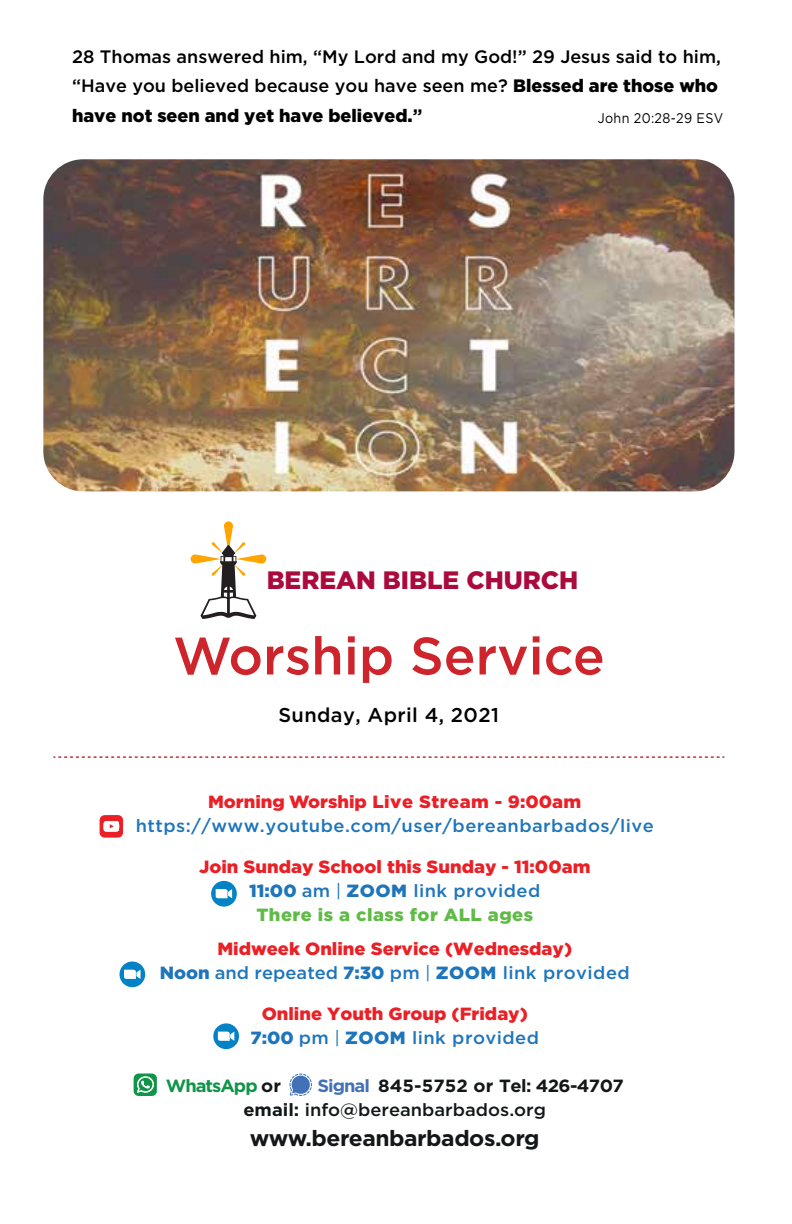
<style>
.page{position:relative;width:792px;height:1224px;background:#fff}
.page>*{position:absolute;margin:0;border:0;box-sizing:border-box;transform-origin:0 0}
.t1{font:500 52.6px "Gotham";color:#ce242b}
.t2{font:900 25.2px "Gotham";color:#ab0a3d}
.t3{font:700 22px "Gotham";letter-spacing:-.02em;color:#131718;scale:1.04 1}
.t4{font:500 20px "Gotham";letter-spacing:.02em;color:#000}
.t5{font:500 18px/29.6px "Gotham";color:#000}
.t6{font:900 17.6px/24px "Gotham";color:#ea2026;text-align:center;scale:1.04 1}
.t7{font:700 17.6px/24px "Gotham";letter-spacing:-.035em;color:#131718;scale:1.04 1}
.t8{font:500 17.6px "Gotham";letter-spacing:.025em;color:#1e75bb;scale:1.04 1}
.t9{font:700 17.6px "Gotham";letter-spacing:-.055em;color:#109447;scale:1.04 1}
.t10{font:14px "Gotham";letter-spacing:.025em;color:#000;scale:.9 1}
.s1{font-weight:900}
.s2{font-weight:700}
.s3{color:#1e75bb}
.s4{font-weight:500;color:#1e75bb}
.s5{font-weight:400;color:#1e75bb}
.s6{color:#5fbb46}
.s7{color:#131718}
.s8{color:#4371b8}
.s9{font-weight:500}
</style>
<div class="page">
<svg style="left:54px;top:756px;width:670px;height:2px"></svg>
<svg style="left:191px;top:521px;width:75px;height:98px"></svg>
<img style="left:43px;top:159px;width:691px;height:332px">
<svg style="left:134px;top:1073px;width:23px;height:23px"></svg>
<svg style="left:100px;top:815px;width:23px;height:23px"></svg>
<svg style="left:289px;top:1073px;width:23px;height:23px"></svg>
<div style="left:211px;top:881px;width:26px;height:26px;background:#0382c5;border-radius:50%"></div>
<svg style="left:216px;top:889px;width:16px;height:10px"></svg>
<div style="left:120px;top:962px;width:25px;height:25px;background:#0382c5;border-radius:50%"></div>
<svg style="left:124px;top:970px;width:17px;height:9px"></svg>
<svg style="left:213px;top:1023px;width:26px;height:26px"></svg>
<svg style="left:218px;top:1032px;width:16px;height:9px"></svg>
<p class="t5" style="left:72px;top:41px;width:650px">28 Thomas answered him, “My Lord and my God!” 29 Jesus said to him, “Have you believed because you have seen me? <span class="s1">Blessed are those who have not seen and yet have believed.</span><span class="s2">”</span></p>
<p class="t10" style="left:598px;top:109px;width:141px">John 20:28-29 ESV</p>
<h2 class="t2" style="left:267px;top:562px;width:313px">BEREAN BIBLE CHURCH</h2>
<h1 class="t1" style="left:173px;top:621px;width:433px">Worship Service</h1>
<p class="t4" style="left:278px;top:702px;width:222px">Sunday, April 4, 2021</p>
<p class="t6" style="left:208px;top:789px;width:360px">Morning Worship Live Stream - 9:00am</p>
<p class="t8" style="left:136px;top:814px;width:500px">https://www.youtube.com/user/bereanbarbados/live</p>
<p class="t6" style="left:199px;top:854px;width:378px">Join Sunday School this Sunday - 11:00am<br><span class="s3">11:00</span> <span class="s4">am</span> <span class="s5">|</span> <span class="s3">ZOOM</span> <span class="s4">link provided<br></span><span class="s6">There is a class for ALL ages</span></p>
<p class="t6" style="left:160px;top:936px;width:454px">Midweek Online Service (Wednesday)<br><span class="s3">Noon</span> <span class="s4">and repeated</span> <span class="s3">7:30</span> <span class="s4">pm</span> <span class="s5">|</span> <span class="s3">ZOOM</span> <span class="s4">link provided</span></p>
<p class="t6" style="left:251px;top:1001px;width:279px">Online Youth Group (Friday)<br><span class="s3">7:00</span> <span class="s4">pm</span> <span class="s5">|</span> <span class="s3">ZOOM</span> <span class="s4">link provided</span></p>
<p class="t9" style="left:166px;top:1074px;width:112px">WhatsApp <span class="s7">or</span></p>
<p class="t7" style="left:243px;top:1073px;width:367px;text-indent:74px"><span class="s8">Signal</span> 845-5752 or Tel: 426-4707 email: <span class="s9">info@bereanbarbados.org</span></p>
<p class="t3" style="left:250px;top:1123px;width:280px">www.bereanbarbados.org</p>
</div>
